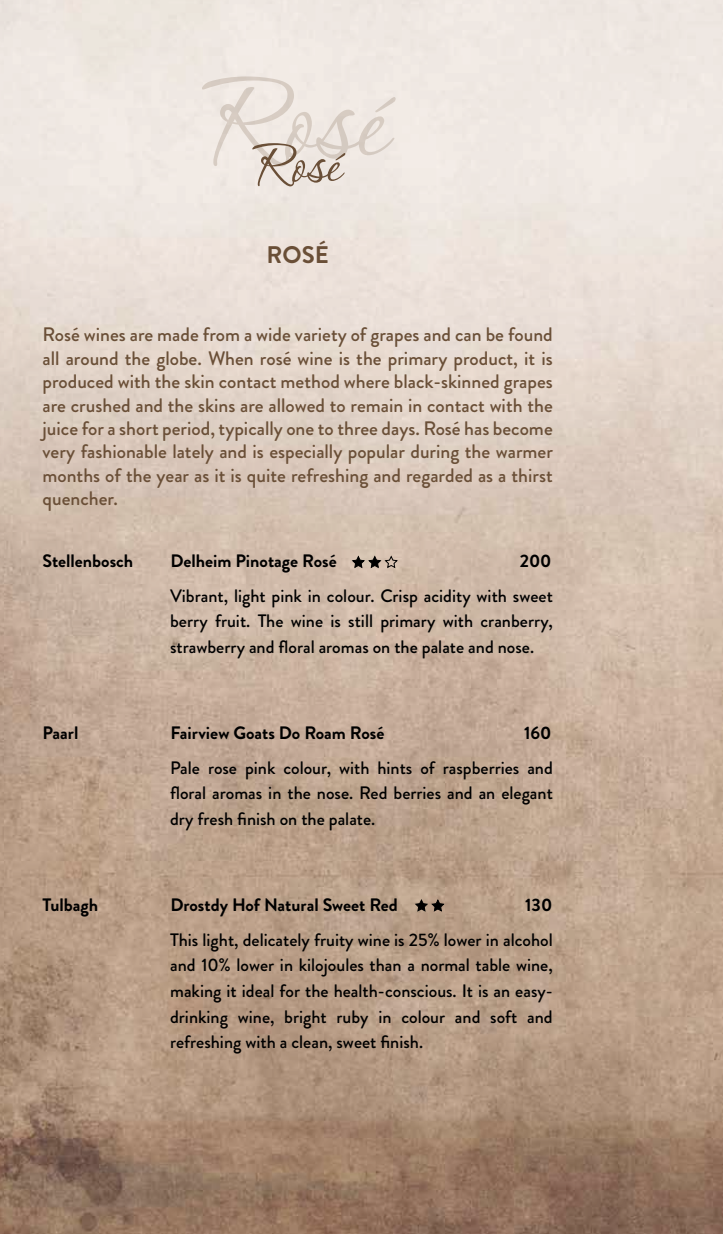
<style>
.page{position:relative;width:723px;height:1234px;background:#fff}
.page>*{position:absolute;margin:0;border:0;box-sizing:border-box;transform-origin:0 0}
.t1{font:150px "P22 Corinthia";color:#6a4f37}
.t2{font:72px "P22 Corinthia";color:#6a4f37}
.t3{font:700 24px "Brandon Grotesque";color:#6a4f37}
.t4{font:500 19.5px/23.4px "Brandon Grotesque";color:#6a4f37;text-align:justify}
.t5{font:500 18px/25.5px "Brandon Grotesque";color:#000;text-align:justify}
.t6{font:700 18px "Brandon Grotesque";color:#000}
</style>
<div class="page">
<img style="left:0;top:0;width:723px;height:1233px">
<svg style="left:414px;top:898px;width:31px;height:14px"></svg>
<svg style="left:351px;top:555px;width:47px;height:13px"></svg>
<h1 class="t1" style="left:208px;top:43px;width:179px">Rosé</h1>
<h2 class="t2" style="left:255px;top:127px;width:87px">Rosé</h2>
<h3 class="t3" style="left:266px;top:237px;width:64px">ROSÉ</h3>
<p class="t4" style="left:43px;top:323px;width:512px">Rosé wines are made from a wide variety of grapes and can be found all around the globe. When rosé wine is the primary product, it is produced with the skin contact method where black-skinned grapes are crushed and the skins are allowed to remain in contact with the juice for a short period, typically one to three days. Rosé has become very fashionable lately and is especially popular during the warmer months of the year as it is quite refreshing and regarded as a thirst quencher.</p>
<p class="t6" style="left:43px;top:548px;width:92px">Stellenbosch</p>
<p class="t6" style="left:170px;top:548px;width:168px">Delheim Pinotage Rosé</p>
<p class="t6" style="left:520px;top:548px;width:33px">200</p>
<p class="t5" style="left:170px;top:583px;width:384px">Vibrant, light pink in colour. Crisp acidity with sweet berry fruit. The wine is still primary with cranberry, strawberry and floral aromas on the palate and nose.</p>
<p class="t6" style="left:43px;top:720px;width:37px">Paarl</p>
<p class="t6" style="left:170px;top:720px;width:215px">Fairview Goats Do Roam Rosé</p>
<p class="t6" style="left:524px;top:720px;width:29px">160</p>
<p class="t5" style="left:170px;top:755px;width:384px">Pale rose pink colour, with hints of raspberries and floral aromas in the nose. Red berries and an elegant dry fresh finish on the palate.</p>
<p class="t6" style="left:43px;top:892px;width:57px">Tulbagh</p>
<p class="t6" style="left:170px;top:892px;width:229px">Drostdy Hof Natural Sweet Red</p>
<p class="t6" style="left:525px;top:892px;width:29px">130</p>
<p class="t5" style="left:170px;top:927px;width:384px">This light, delicately fruity wine is 25% lower in alcohol and 10% lower in kilojoules than a normal table wine, making it ideal for the health-conscious. It is an easy&shy;drinking wine, bright ruby in colour and soft and refreshing with a clean, sweet finish.</p>
</div>
